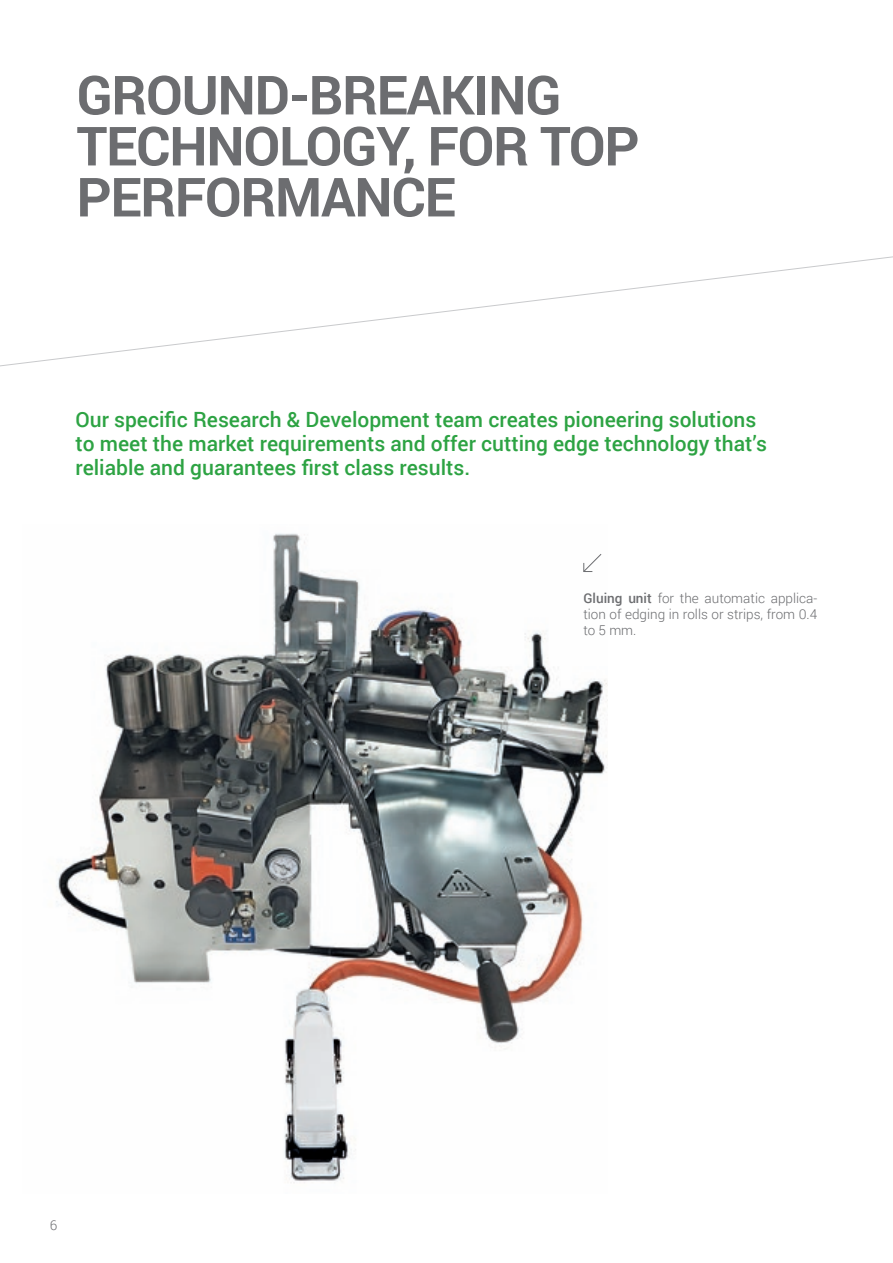
<style>
.page{position:relative;width:893px;height:1263px;background:#fff}
.page>*{position:absolute;margin:0;border:0;box-sizing:border-box;transform-origin:0 0}
._1_TITOLO_GRIGIO{font:700 54px/51px "Roboto";letter-spacing:-.02em;color:#6c6d70}
.t1{font:500 21px/24px "Roboto";color:#2da343}
.t2{font:300 13.5px/16.2px "Roboto";color:#6c6d70;text-align:justify}
.s1{font-weight:500}
</style>
<div class="page">
<img style="left:56px;top:533px;width:551px;height:650px">
<svg style="left:583px;top:553px;width:19px;height:19px"></svg>
<svg style="left:0;top:256px;width:893px;height:111px"></svg>
<p class="_1_TITOLO_GRIGIO" style="left:77px;top:68px;width:565px">GROUND-BREAKING<br>TECHNOLOGY, FOR TOP<br>PERFORMANCE</p>
<p class="t1" style="left:75px;top:407px;width:693px">Our specific Research &amp; Development team creates pioneering solutions to meet the market requirements and offer cutting edge technology that’s reliable and guarantees first class results.</p>
<p class="t2" style="left:583px;top:589px;width:235px"><span class="s1">Gluing unit</span> for the automatic applica&shy;tion of edging in rolls or strips, from 0.4 to 5 mm.</p>
<p class="t2" style="left:50px;top:1216px;width:9px">6</p>
</div>
